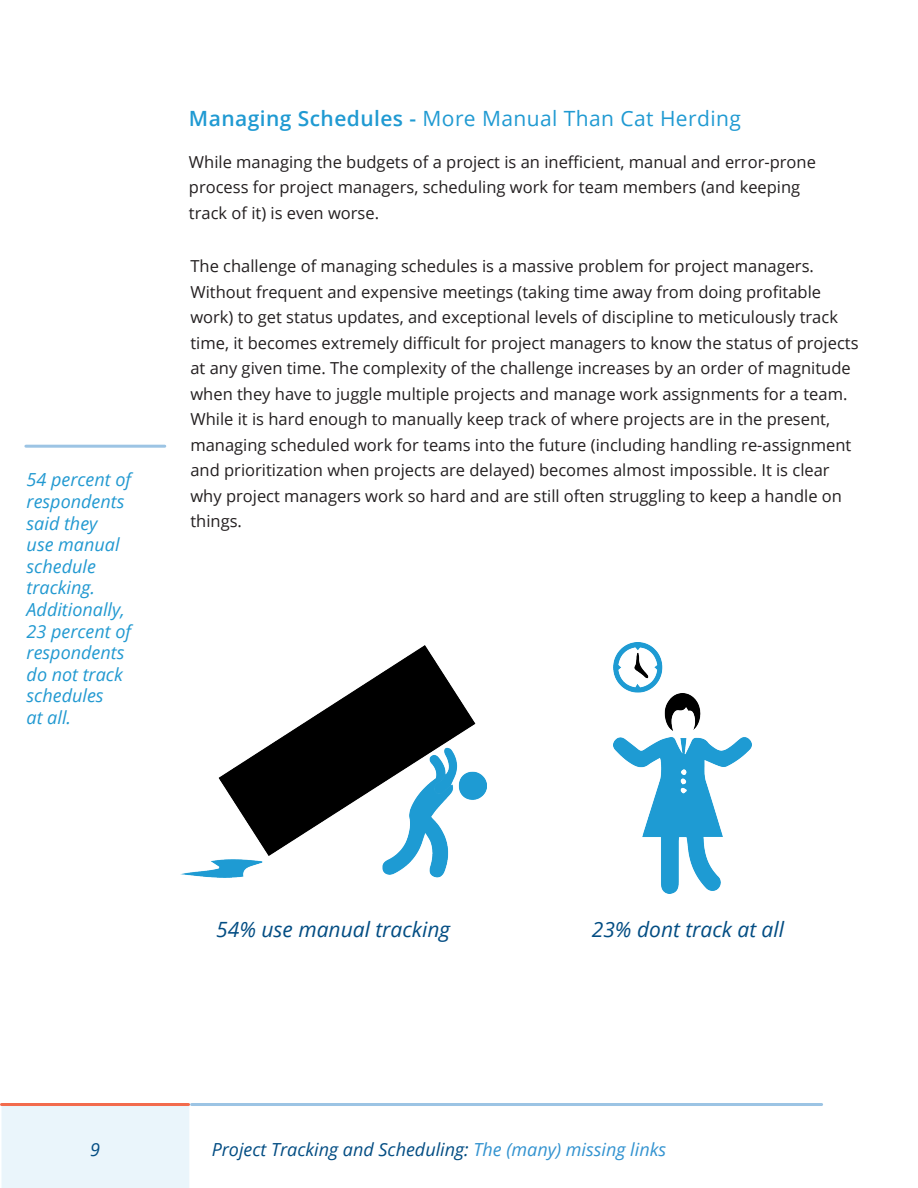
<style>
.page{position:relative;width:918px;height:1188px;background:#fff}
.page>*{position:absolute;margin:0;border:0;box-sizing:border-box;transform-origin:0 0}
.t1{font:21px "Open Sans";letter-spacing:.02em;color:#209ad2}
.t2{font:italic 21px "Open Sans";color:#034d83}
.t3{font:italic 18px/21.6px "Open Sans";color:#2299d1}
.t4{font:italic 18px "Open Sans";color:#034d83}
.t5{font:16.5px/25.5px "Open Sans";color:#231f20}
.s1{font-weight:600}
.s2{color:#3393d0}
</style>
<div class="page">
<div style="left:0;top:1103px;width:191px;height:85px;background:#eaf5fb"></div>
<hr style="left:2px;top:1103px;width:187px;height:3px;background:#f26b4d">
<hr style="left:192px;top:1103px;width:630px;height:3px;background:#9cc4e4">
<hr style="left:26px;top:445px;width:139px;height:3px;background:#9cc4e4">
<img style="left:180px;top:645px;width:306px;height:233px">
<img style="left:613px;top:642px;width:139px;height:251px">
<p class="t3" style="left:27px;top:469px;width:106px">54 percent of respondents said they<br>use manual schedule tracking.<br>Additionally,<br>23 percent of respondents do not track schedules<br>at all.</p>
<p class="t1" style="left:189px;top:104px;width:554px"><span class="s1">Managing Schedules -</span> More Manual Than Cat Herding</p>
<p class="t5" style="left:189px;top:148px;width:628px">While managing the budgets of a project is an inefficient, manual and error-prone process for project managers, scheduling work for team members (and keeping track of it) is even worse.</p>
<p class="t5" style="left:190px;top:253px;width:670px">The challenge of managing schedules is a massive problem for project managers.<br>Without frequent and expensive meetings (taking time away from doing profitable work) to get status updates, and exceptional levels of discipline to meticulously track time, it becomes extremely difficult for project managers to know the status of projects at any given time. The complexity of the challenge increases by an order of magnitude when they have to juggle multiple projects and manage work assignments for a team.<br>While it is hard enough to manually keep track of where projects are in the present, managing scheduled work for teams into the future (including handling re-assignment and prioritization when projects are delayed) becomes almost impossible. It is clear why project managers work so hard and are still often struggling to keep a handle on things.</p>
<p class="t2" style="left:216px;top:915px;width:235px">54% use manual tracking</p>
<p class="t2" style="left:592px;top:915px;width:194px">23% dont track at all</p>
<p class="t4" style="left:90px;top:1137px;width:11px">9</p>
<p class="t4" style="left:212px;top:1137px;width:456px">Project Tracking and Scheduling: <span class="s2">The (many) missing links</span></p>
</div>
